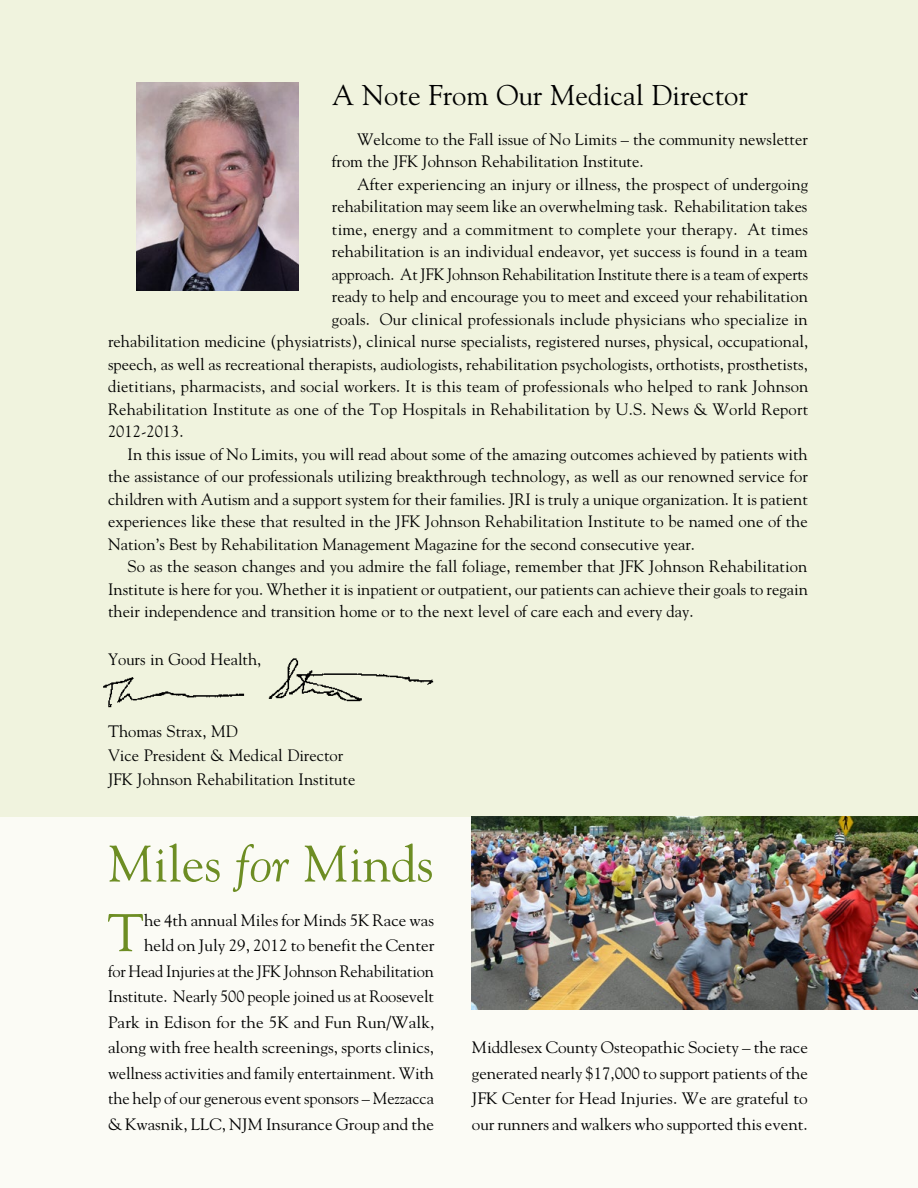
<style>
.page{position:relative;width:918px;height:1188px;background:#fff}
.page>*{position:absolute;margin:0;border:0;box-sizing:border-box;transform-origin:0 0}
.t1{font:52.65px "Goudy";color:#6d8d23;scale:1.04 1}
.t2{font:51px "Goudy";color:#6d8d23}
.t3{font:28.5px "Goudy";color:#000}
.t4{font:16.5px/25.5px "Goudy";color:#000}
.s1{font-style:italic}
</style>
<div class="page">
<div style="left:0;top:816px;width:918px;height:372px;background:#fbfbf5"></div>
<div style="left:0;top:0;width:918px;height:816px;background:#f0f3de"></div>
<img style="left:136px;top:82px;width:162px;height:208px">
<img style="left:472px;top:816px;width:446px;height:194px">
<h3 class="t3" style="left:332px;top:77px;width:417px">A Note From Our Medical Director</h3>
<p class="t4" style="left:332px;top:127px;width:477px;line-height:22.5px;text-indent:25px">Welcome to the Fall issue of No Limits – the community newsletter from the JFK Johnson Rehabilitation Institute.</p>
<p class="t4" style="left:357px;top:171px;width:453px">After experiencing an injury or illness, the prospect of undergoing</p>
<p class="t4" style="left:332px;top:193px;width:477px">rehabilitation may seem like an overwhelming task. Rehabilitation takes</p>
<p class="t4" style="left:332px;top:216px;width:477px">time, energy and a commitment to complete your therapy. At times</p>
<p class="t4" style="left:332px;top:238px;width:477px">rehabilitation is an individual endeavor, yet success is found in a team</p>
<p class="t4" style="left:332px;top:261px;width:478px">approach. At JFK Johnson Rehabilitation Institute there is a team of experts</p>
<p class="t4" style="left:332px;top:283px;width:477px">ready to help and encourage you to meet and exceed your rehabilitation</p>
<p class="t4" style="left:332px;top:306px;width:477px">goals. Our clinical professionals include physicians who specialize in</p>
<p class="t4" style="left:108px;top:328px;width:702px">rehabilitation medicine (physiatrists), clinical nurse specialists, registered nurses, physical, occupational,</p>
<p class="t4" style="left:108px;top:351px;width:701px">speech, as well as recreational therapists, audiologists, rehabilitation psychologists, orthotists, prosthetists,</p>
<p class="t4" style="left:108px;top:373px;width:702px">dietitians, pharmacists, and social workers. It is this team of professionals who helped to rank Johnson</p>
<p class="t4" style="left:108px;top:396px;width:702px">Rehabilitation Institute as one of the Top Hospitals in Rehabilitation by U.S. News &amp; World Report</p>
<p class="t4" style="left:108px;top:418px;width:77px">2012-2013.</p>
<p class="t4" style="left:128px;top:441px;width:682px">In this issue of No Limits, you will read about some of the amazing outcomes achieved by patients with</p>
<p class="t4" style="left:108px;top:463px;width:701px">the assistance of our professionals utilizing breakthrough technology, as well as our renowned service for</p>
<p class="t4" style="left:108px;top:486px;width:701px">children with Autism and a support system for their families. JRI is truly a unique organization. It is patient</p>
<p class="t4" style="left:108px;top:508px;width:701px">experiences like these that resulted in the JFK Johnson Rehabilitation Institute to be named one of the</p>
<p class="t4" style="left:108px;top:531px;width:588px">Nation’s Best by Rehabilitation Management Magazine for the second consecutive year.</p>
<p class="t4" style="left:128px;top:553px;width:681px">So as the season changes and you admire the fall foliage, remember that JFK Johnson Rehabilitation</p>
<p class="t4" style="left:108px;top:576px;width:701px">Institute is here for you. Whether it is inpatient or outpatient, our patients can achieve their goals to regain</p>
<p class="t4" style="left:108px;top:598px;width:587px">their independence and transition home or to the next level of care each and every day.</p>
<p class="t4" style="left:108px;top:646px;width:155px">Yours in Good Health,</p>
<p class="t4" style="left:108px;top:719px;width:249px;line-height:24px">Thomas Strax, MD<br>Vice President &amp; Medical Director<br>JFK Johnson Rehabilitation Institute</p>
<h2 class="t2" style="left:108px;top:832px;width:327px">Miles <span class="s1">for</span> Minds</h2>
<p class="t4" style="left:108px;top:907px;width:328px;text-align:right">he 4th annual Miles for Minds 5K Race was<br>held on July 29, 2012 to benefit the Center<br>for Head Injuries at the JFK Johnson Rehabilitation Institute. Nearly 500 people joined us at Roosevelt Park in Edison for the 5K and Fun Run/Walk, along with free health screenings, sports clinics, wellness activities and family entertainment. With the help of our generous event sponsors – Mezzacca &amp; Kwasnik, LLC, NJM Insurance Group and the</p>
<h1 class="t1" style="left:107px;top:900px;width:37px">T</h1>
<p class="t4" style="left:472px;top:1034px;width:338px;text-align:justify">Middlesex County Osteopathic Society – the race generated nearly $17,000 to support patients of the JFK Center for Head Injuries. We are grateful to our runners and walkers who supported this event.</p>
</div>
